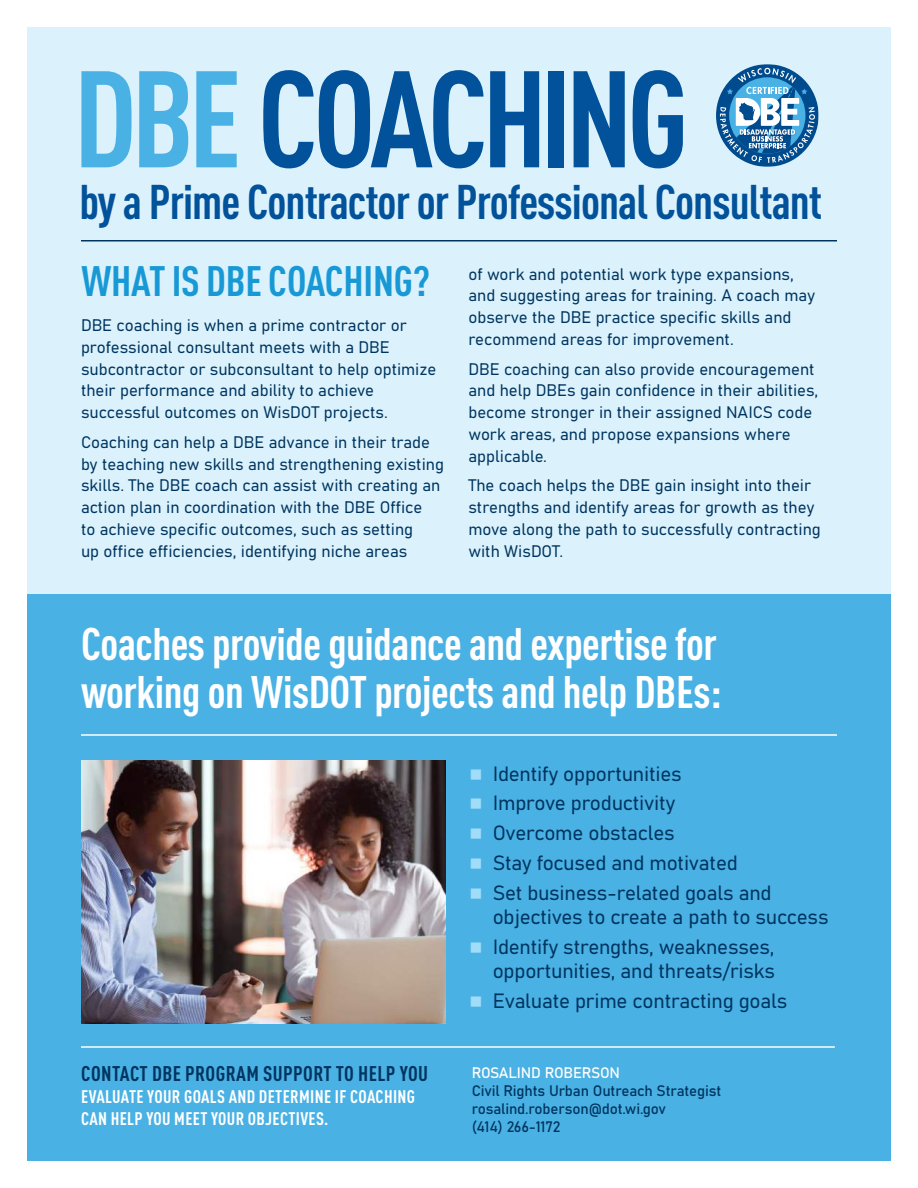
<style>
.page{position:relative;width:918px;height:1188px;background:#fff}
.page>*{position:absolute;margin:0;border:0;box-sizing:border-box;transform-origin:0 0}
.t1{font:700 condensed 135px "DIN Pro";letter-spacing:-.045em;color:#01529a}
.t2{font:700 condensed 48px "DIN Pro";letter-spacing:-.02em;color:#01529a}
.t3{font:700 condensed 45px/48px "DIN Pro";letter-spacing:-.01em;color:#fff}
.t4{font:700 condensed 42px "DIN Pro";letter-spacing:-.005em;color:#1899d6}
.t5{font:700 condensed 21px "DIN Pro";letter-spacing:.02em;color:#003560}
.t6{font:20.4px/24.5px "Bahnschrift";letter-spacing:-.01em;color:#003560}
.t7{font:700 condensed 18px/21.6px "DIN Pro";letter-spacing:.02em;color:#fff}
.t8{font:16.5px/21.8px "Bahnschrift";color:#003560}
.t9{font:15px/18px "Bahnschrift";letter-spacing:-.01em;color:#003560}
.t10{font:15px "Bahnschrift";letter-spacing:-.02em;color:#fff}
.s1{color:#4ab1e4}
.s2{color:#a1ddf8}
</style>
<div class="page">
<div style="left:27px;top:27px;width:864px;height:567px;background:#dbf2fc"></div>
<div style="left:27px;top:594px;width:864px;height:567px;background:#4ab1e4"></div>
<img style="left:81px;top:760px;width:365px;height:263px">
<svg style="left:716px;top:64px;width:103px;height:103px"></svg>
<hr style="left:81px;top:734px;width:756px;height:2px;background:#fff">
<hr style="left:81px;top:1046px;width:754px;height:2px;background:#fff">
<hr style="left:81px;top:240px;width:756px;height:2px;background:#003560">
<h1 class="t1" style="left:73px;top:17px;width:617px"><span class="s1">DBE</span> COACHING</h1>
<h1 class="t2" style="left:80px;top:165px;width:744px">by a Prime Contractor or Professional Consultant</h1>
<h2 class="t4" style="left:81px;top:249px;width:350px">WHAT IS DBE COACHING?</h2>
<p class="t8" style="left:81px;top:313px;width:357px">DBE coaching is when a prime contractor or professional consultant meets with a DBE subcontractor or subconsultant to help optimize their performance and ability to achieve successful outcomes on WisDOT projects.</p>
<p class="t8" style="left:81px;top:430px;width:364px">Coaching can help a DBE advance in their trade by teaching new skills and strengthening existing skills. The DBE coach can assist with creating an action plan in coordination with the DBE Office<br>to achieve specific outcomes, such as setting<br>up office efficiencies, identifying niche areas</p>
<p class="t8" style="left:468px;top:262px;width:348px">of work and potential work type expansions, and suggesting areas for training. A coach may observe the DBE practice specific skills and recommend areas for improvement.</p>
<p class="t8" style="left:468px;top:357px;width:351px">DBE coaching can also provide encouragement and help DBEs gain confidence in their abilities, become stronger in their assigned NAICS code work areas, and propose expansions where applicable.</p>
<p class="t8" style="left:468px;top:474px;width:354px">The coach helps the DBE gain insight into their strengths and identify areas for growth as they move along the path to successfully contracting with WisDOT.</p>
<h3 class="t3" style="left:81px;top:616px;width:642px">Coaches provide guidance and expertise for working on WisDOT projects and help DBEs:</h3>
<p class="t5" style="left:81px;top:1058px;width:348px">CONTACT DBE PROGRAM SUPPORT TO HELP YOU</p>
<p class="t7" style="left:81px;top:1084px;width:335px">EVALUATE YOUR GOALS AND DETERMINE IF COACHING<br>CAN HELP YOU MEET YOUR OBJECTIVES.</p>
<p class="t6" style="left:469px;top:760px;width:214px"><span class="s2">■</span> Identify opportunities</p>
<p class="t6" style="left:469px;top:790px;width:207px"><span class="s2">■</span> Improve productivity</p>
<p class="t6" style="left:469px;top:819px;width:207px"><span class="s2">■</span> Overcome obstacles</p>
<p class="t6" style="left:469px;top:849px;width:270px"><span class="s2">■</span> Stay focused and motivated</p>
<p class="t6" style="left:493px;top:879px;width:337px;text-indent:-23px"><span class="s2">■</span> Set business-related goals and objectives to create a path to success</p>
<p class="t6" style="left:469px;top:933px;width:307px;text-align:right"><span class="s2">■</span> Identify strengths, weaknesses, opportunities, and threats/risks</p>
<p class="t6" style="left:469px;top:987px;width:319px"><span class="s2">■</span> Evaluate prime contracting goals</p>
<h4 class="t10" style="left:472px;top:1062px;width:150px">ROSALIND ROBERSON</h4>
<p class="t9" style="left:472px;top:1081px;width:251px">Civil Rights Urban Outreach Strategist rosalind.roberson@dot.wi.gov</p>
<p class="t9" style="left:472px;top:1117px;width:90px">(414) 266-1172</p>
</div>
